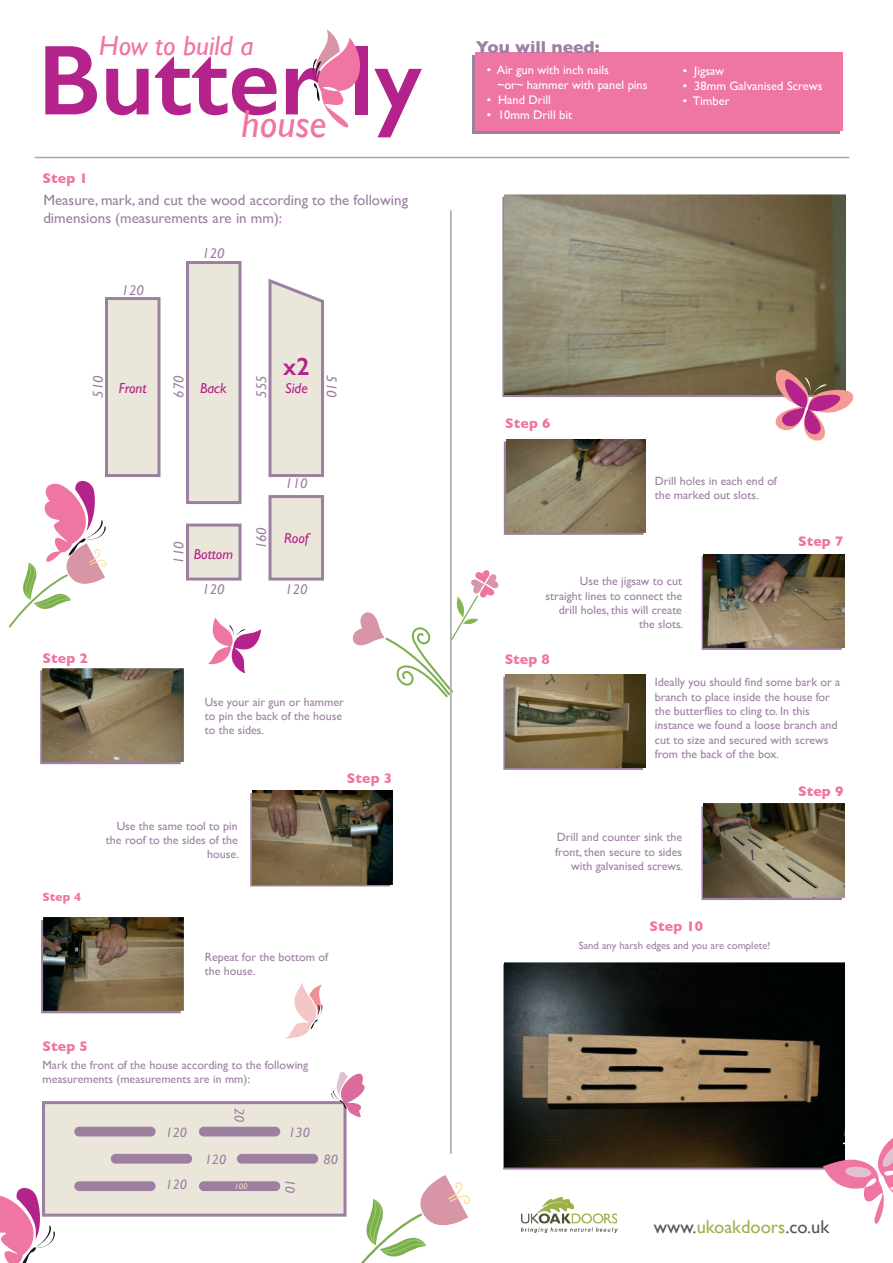
<style>
.page{position:relative;width:893px;height:1263px;background:#fff}
.page>*{position:absolute;margin:0;border:0;box-sizing:border-box;transform-origin:0 0}
.t1{font:600 99.9px "Gill Sans";color:#b4238c}
.t2{font:italic 39px "Gill Sans";color:#ef75a2}
.t3{font:italic 27.75px "Gill Sans";color:#ef75a2}
.t4{font:600 25.05px "Gill Sans";color:#b4238c}
.t5{font:18.45px "Gill Sans";color:#565550}
.t6{font:700 17.55px "Gill Sans";color:#9c7fa1}
.t7{font:15px/18px "Gill Sans";color:#9c7fa1}
.t8{font:italic 14.55px "Gill Sans";color:#b4238c}
.t9{font:italic 14.25px "Gill Sans";color:#9c7fa1}
.t10{font:700 14.1px "Gill Sans";color:#ef75a2}
.t11{font:italic 13.8px "Gill Sans";color:#9c7fa1}
.t12{font:12.45px/15px "Gill Sans";color:#fff}
.t13{font:12px/14.4px "Gill Sans";color:#9c7fa1}
.t14{font:700 12px "Gill Sans";color:#ef75a2}
.t15{font:10.65px "Gill Sans";color:#9c7fa1}
.t16{font:italic 8.4px "Gill Sans";color:#f6dbb7}
.s1{color:#9bb149}
</style>
<div class="page">
<svg style="left:472px;top:56px;width:368px;height:78px;background:#b07ca1"></svg>
<div style="left:476px;top:52px;width:367px;height:78px;background:#ef75a2"></div>
<svg style="left:312px;top:29px;width:49px;height:99px"></svg>
<div style="left:186px;top:261px;width:56px;height:243px;background:#ebe6da;border:3px solid #9c7fa1"></div>
<svg style="left:268px;top:278px;width:56px;height:199px;background:#e3dcd6"></svg>
<div style="left:186px;top:524px;width:56px;height:56px;background:#ebe6da;border:3px solid #9c7fa1"></div>
<div style="left:268px;top:495px;width:56px;height:85px;background:#ebe6da;border:3px solid #9c7fa1"></div>
<div style="left:105px;top:297px;width:55px;height:180px;background:#ebe6da;border:3px solid #9c7fa1"></div>
<svg style="left:9px;top:476px;width:98px;height:152px"></svg>
<svg style="left:40px;top:670px;width:141px;height:94px"></svg>
<img style="left:43px;top:668px;width:140px;height:94px">
<svg style="left:250px;top:793px;width:140px;height:93px"></svg>
<img style="left:253px;top:791px;width:139px;height:93px">
<svg style="left:41px;top:920px;width:140px;height:93px"></svg>
<img style="left:43px;top:918px;width:140px;height:93px">
<div style="left:42px;top:1101px;width:304px;height:116px;background:#ebe6da;border:3px solid #9c7fa1"></div>
<div style="left:237px;top:1154px;width:81px;height:9px;background:#9c7fa1;border-radius:5px"></div>
<div style="left:199px;top:1181px;width:81px;height:10px;background:#9c7fa1;border-radius:5px"></div>
<div style="left:199px;top:1127px;width:81px;height:9px;background:#9c7fa1;border-radius:5px"></div>
<div style="left:111px;top:1154px;width:81px;height:9px;background:#9c7fa1;border-radius:5px"></div>
<div style="left:74px;top:1181px;width:82px;height:10px;background:#9c7fa1;border-radius:5px"></div>
<div style="left:74px;top:1127px;width:82px;height:9px;background:#9c7fa1;border-radius:5px"></div>
<img style="left:505px;top:194px;width:340px;height:201px">
<svg style="left:504px;top:441px;width:139px;height:94px"></svg>
<img style="left:506px;top:439px;width:140px;height:93px">
<svg style="left:702px;top:556px;width:140px;height:94px"></svg>
<img style="left:704px;top:554px;width:140px;height:93px">
<svg style="left:353px;top:570px;width:290px;height:200px"></svg>
<img style="left:506px;top:674px;width:139px;height:93px">
<svg style="left:701px;top:806px;width:141px;height:94px"></svg>
<img style="left:704px;top:804px;width:140px;height:94px">
<img style="left:505px;top:962px;width:339px;height:206px">
<img style="left:521px;top:1197px;width:97px;height:36px">
<svg style="left:331px;top:1072px;width:34px;height:49px"></svg>
<svg style="left:747px;top:351px;width:107px;height:90px"></svg>
<svg style="left:0;top:1184px;width:55px;height:79px"></svg>
<svg style="left:823px;top:1123px;width:70px;height:101px"></svg>
<svg style="left:361px;top:1175px;width:109px;height:88px"></svg>
<svg style="left:285px;top:983px;width:38px;height:56px"></svg>
<svg style="left:208px;top:617px;width:53px;height:57px"></svg>
<hr style="left:34px;top:157px;width:815px;height:1px;background:#a8a9ad">
<hr style="left:450px;top:210px;width:2px;height:944px;background:#a8a9ad">
<h3 class="t3" style="left:99px;top:30px;width:156px">How to build a</h3>
<h1 class="t1" style="left:38px;top:20px;width:386px">Butter ly</h1>
<h2 class="t2" style="left:242px;top:101px;width:86px">house</h2>
<p class="t10" style="left:43px;top:167px;width:47px">Step 1</p>
<p class="t7" style="left:43px;top:190px;width:366px">Measure, mark, and cut the wood according to the following dimensions (measurements are in mm):</p>
<p class="t9" style="left:122px;top:282px;width:24px">120</p>
<p class="t9" style="left:90px;top:397px;width:24px;rotate:-90deg">510</p>
<p class="t8" style="left:119px;top:379px;width:29px">Front</p>
<p class="t9" style="left:202px;top:245px;width:24px">120</p>
<h3 class="t4" style="left:283px;top:351px;width:28px">x2</h3>
<p class="t9" style="left:171px;top:397px;width:24px;rotate:-90deg">670</p>
<p class="t9" style="left:253px;top:397px;width:24px;rotate:-90deg">555</p>
<p class="t8" style="left:200px;top:379px;width:28px">Back</p>
<p class="t8" style="left:285px;top:379px;width:24px">Side</p>
<p class="t9" style="left:340px;top:375px;width:24px;rotate:90deg">510</p>
<p class="t10" style="left:43px;top:647px;width:47px">Step 2</p>
<p class="t9" style="left:285px;top:475px;width:24px">110</p>
<p class="t9" style="left:171px;top:564px;width:24px;rotate:-90deg">110</p>
<p class="t8" style="left:194px;top:545px;width:41px">Bottom</p>
<p class="t9" style="left:253px;top:549px;width:24px;rotate:-90deg">160</p>
<p class="t8" style="left:284px;top:529px;width:26px">Roof</p>
<p class="t9" style="left:202px;top:581px;width:24px">120</p>
<p class="t9" style="left:285px;top:581px;width:24px">120</p>
<p class="t13" style="left:205px;top:694px;width:141px">Use your air gun or hammer to pin the back of the house to the sides.</p>
<p class="t10" style="left:347px;top:767px;width:47px">Step 3</p>
<p class="t14" style="left:43px;top:887px;width:40px">Step 4</p>
<p class="t13" style="left:106px;top:818px;width:135px;text-align:right">Use the same tool to pin the roof to the sides of the house.</p>
<p class="t13" style="left:205px;top:949px;width:125px">Repeat for the bottom of the house.</p>
<p class="t10" style="left:43px;top:1035px;width:47px">Step 5</p>
<p class="t13" style="left:43px;top:1057px;width:267px">Mark the front of the house according to the following measurements (measurements are in mm):</p>
<p class="t11" style="left:247px;top:1108px;width:16px;rotate:90deg">20</p>
<p class="t11" style="left:166px;top:1124px;width:23px">120</p>
<p class="t11" style="left:288px;top:1124px;width:23px">130</p>
<p class="t11" style="left:205px;top:1151px;width:23px">120</p>
<p class="t11" style="left:166px;top:1177px;width:23px">120</p>
<p class="t11" style="left:298px;top:1179px;width:16px;rotate:90deg">10</p>
<p class="t16" style="left:235px;top:1182px;width:15px">100</p>
<p class="t11" style="left:323px;top:1151px;width:16px">80</p>
<h3 class="t6" style="left:476px;top:33px;width:125px">You will need:</h3>
<p class="t12" style="left:497px;top:63px;width:152px;text-indent:-10px">• Air gun with inch nails<br>~or~ hammer with panel pins</p>
<p class="t12" style="left:487px;top:93px;width:66px">• Hand Drill</p>
<p class="t12" style="left:487px;top:108px;width:87px">• 10mm Drill bit</p>
<p class="t12" style="left:683px;top:63px;width:43px">• Jigsaw</p>
<p class="t12" style="left:683px;top:78px;width:141px">• 38mm Galvanised Screws</p>
<p class="t12" style="left:683px;top:93px;width:48px">• Timber</p>
<p class="t10" style="left:505px;top:412px;width:47px">Step 6</p>
<p class="t13" style="left:655px;top:474px;width:124px">Drill holes in each end of the marked out slots.</p>
<p class="t13" style="left:546px;top:574px;width:139px;text-align:right">Use the jigsaw to cut straight lines to connect the drill holes, this will create the slots.</p>
<p class="t10" style="left:505px;top:648px;width:47px">Step 8</p>
<p class="t10" style="left:798px;top:530px;width:47px">Step 7</p>
<p class="t13" style="left:655px;top:675px;width:187px">Ideally you should find some bark or a branch to place inside the house for the butterflies to cling to. In this instance we found a loose branch and cut to size and secured with screws from the back of the box.</p>
<p class="t13" style="left:555px;top:830px;width:130px;text-align:right">Drill and counter sink the front, then secure to sides with galvanised screws.</p>
<p class="t10" style="left:649px;top:915px;width:55px">Step 10</p>
<p class="t15" style="left:579px;top:939px;width:193px">Sand any harsh edges and you are complete!</p>
<p class="t10" style="left:798px;top:780px;width:47px">Step 9</p>
<h3 class="t5" style="left:654px;top:1216px;width:177px">www.<span class="s1">ukoakdoors</span>.co.uk</h3>
</div>
